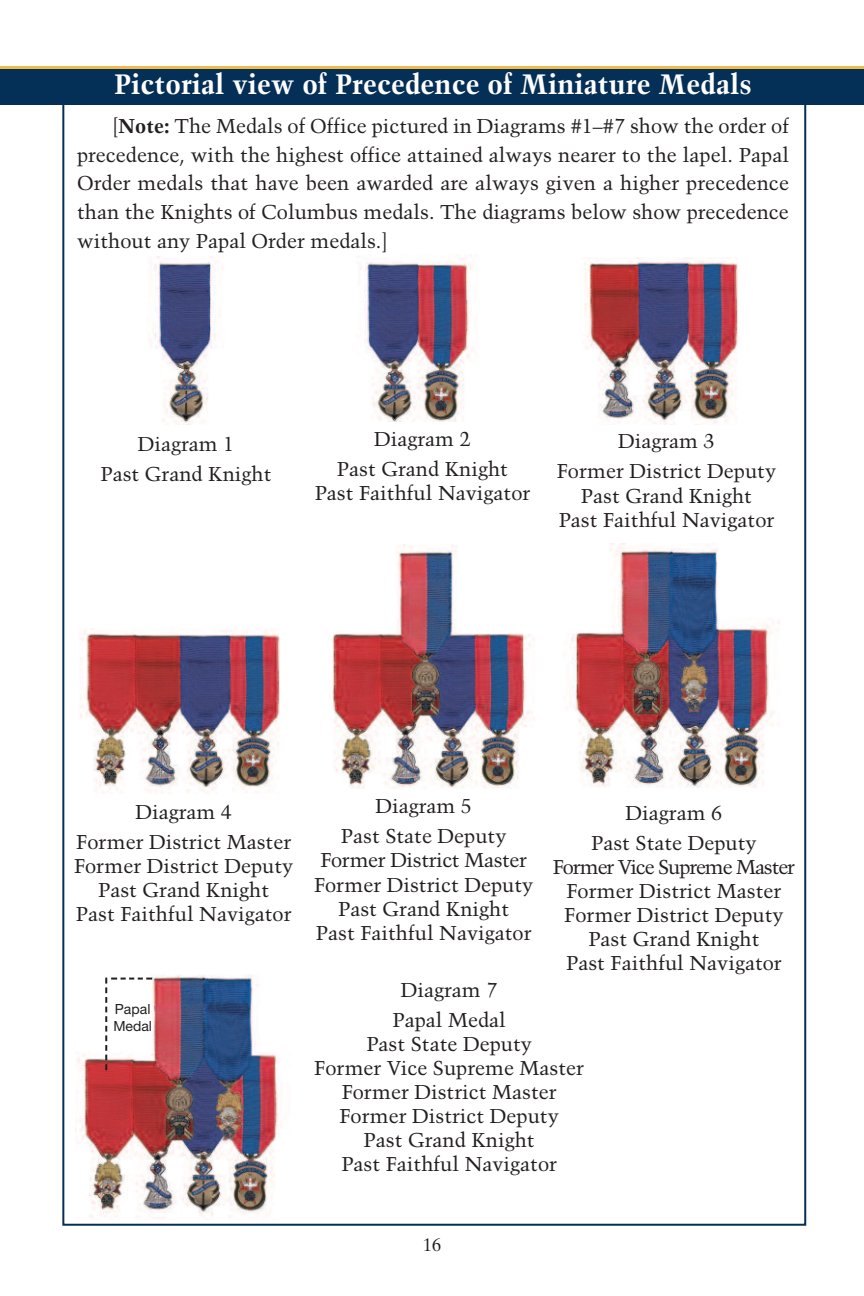
<style>
.page{position:relative;width:864px;height:1296px;background:#fff}
.page>*{position:absolute;margin:0;border:0;box-sizing:border-box;transform-origin:0 0}
.t1{font:700 28px "Trump Mediaeval";color:#fff}
.t2{font:20px/24px "Trump Mediaeval";color:#231f20;text-align:center}
.t3{font:18px "Times Ten";color:#231f20}
.t4{font:14px/16.8px "Helvetica Neue";color:#231f20}
.s1{font-weight:700}
</style>
<div class="page">
<div style="left:0;top:66px;width:864px;height:36px;background:#f2bb49"></div>
<div style="left:0;top:69px;width:864px;height:36px;background:#042f56"></div>
<img style="left:150px;top:257px;width:66px;height:167px">
<img style="left:360px;top:254px;width:112px;height:168px">
<img style="left:584px;top:257px;width:154px;height:168px">
<img style="left:80px;top:628px;width:200px;height:166px">
<img style="left:332px;top:544px;width:202px;height:245px">
<img style="left:76px;top:975px;width:206px;height:245px">
<img style="left:571px;top:543px;width:208px;height:245px">
<svg style="left:105px;top:978px;width:47px;height:92px"></svg>
<h1 class="t1" style="left:114px;top:68px;width:639px">Pictorial view of Precedence of Miniature Medals</h1>
<p class="t2" style="left:77px;top:112px;width:713px;line-height:28.8px;text-align:justify;text-indent:36px">[<span class="s1">Note:</span> The Medals of Office pictured in Diagrams #1–#7 show the order of precedence, with the highest office attained always nearer to the lapel. Papal Order medals that have been awarded are always given a higher precedence than the Knights of Columbus medals. The diagrams below show precedence without any Papal Order medals.]</p>
<p class="t2" style="left:101px;top:429px;width:173px;line-height:30px">Diagram 1<br>Past Grand Knight</p>
<p class="t2" style="left:337px;top:424px;width:173px;line-height:30px">Diagram 2<br>Past Grand Knight</p>
<p class="t2" style="left:315px;top:481px;width:217px">Past Faithful Navigator</p>
<p class="t2" style="left:557px;top:426px;width:221px;line-height:30px">Diagram 3<br>Former District Deputy</p>
<p class="t2" style="left:559px;top:484px;width:217px">Past Grand Knight<br>Past Faithful Navigator</p>
<p class="t2" style="left:76px;top:797px;width:216px;line-height:30px">Diagram 4<br>Former District Master</p>
<p class="t2" style="left:74px;top:854px;width:221px">Former District Deputy<br>Past Grand Knight<br>Past Faithful Navigator</p>
<p class="t2" style="left:341px;top:791px;width:167px;line-height:30px">Diagram 5<br>Past State Deputy</p>
<p class="t2" style="left:314px;top:849px;width:221px">Former District Master<br>Former District Deputy<br>Past Grand Knight<br>Past Faithful Navigator</p>
<p class="t2" style="left:591px;top:798px;width:167px;line-height:30px">Diagram 6<br>Past State Deputy</p>
<p class="t2" style="left:553px;top:855px;width:244px">Former Vice Supreme Master<br>Former District Master<br>Former District Deputy<br>Past Grand Knight<br>Past Faithful Navigator</p>
<p class="t4" style="left:113px;top:1002px;width:40px">Papal<br>Medal</p>
<p class="t2" style="left:392px;top:975px;width:115px;line-height:30px">Diagram 7<br>Papal Medal</p>
<p class="t2" style="left:314px;top:1032px;width:271px">Past State Deputy<br>Former Vice Supreme Master<br>Former District Master<br>Former District Deputy<br>Past Grand Knight<br>Past Faithful Navigator</p>
<p class="t3" style="left:423px;top:1238px;width:19px">16</p>
</div>
